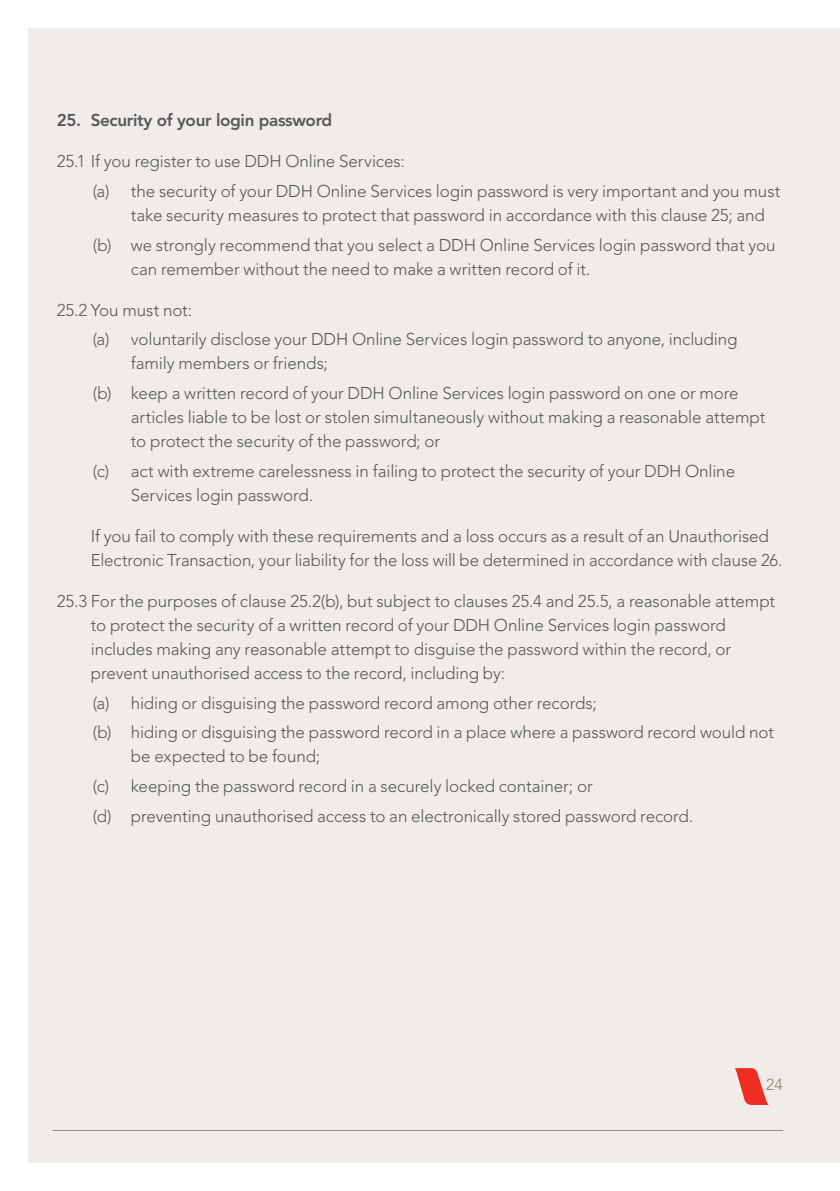
<style>
.page{position:relative;width:840px;height:1191px;background:#fff}
.page>*{position:absolute;margin:0;border:0;box-sizing:border-box;transform-origin:0 0}
.t1{font:300 17px/29.6px "Avenir LT Std";letter-spacing:-.005em;color:#57585a}
.t2{font:800 17px "Avenir LT Std";letter-spacing:-.02em;color:#57585a}
.t3{font:16px "Avenir LT Std";color:#998b7d}
</style>
<div class="page">
<div style="left:28px;top:28px;width:811px;height:1134px;background:#f0ece9"></div>
<hr style="left:52px;top:1130px;width:730px;height:1px;background:#998b7d">
<svg style="left:734px;top:1068px;width:34px;height:37px"></svg>
<p class="t2" style="left:57px;top:110px;width:277px">25. Security of your login password</p>
<p class="t1" style="left:93px;top:147px;width:688px;text-indent:-36px">25.1 If you register to use DDH Online Services:<br>(a) the security of your DDH Online Services login password is very important and you must</p>
<p class="t1" style="left:93px;top:200px;width:683px;text-indent:38px">take security measures to protect that password in accordance with this clause 25; and (b) we strongly recommend that you select a DDH Online Services login password that you</p>
<p class="t1" style="left:131px;top:254px;width:461px">can remember without the need to make a written record of it.</p>
<p class="t1" style="left:93px;top:295px;width:645px;text-indent:-36px">25.2 You must not:<br>(a) voluntarily disclose your DDH Online Services login password to anyone, including</p>
<p class="t1" style="left:93px;top:349px;width:647px;text-indent:38px">family members or friends;<br>(b) keep a written record of your DDH Online Services login password on one or more</p>
<p class="t1" style="left:131px;top:405px;width:635px;line-height:24px">articles liable to be lost or stolen simultaneously without making a reasonable attempt to protect the security of the password; or</p>
<p class="t1" style="left:131px;top:459px;width:605px;line-height:24px;text-indent:-38px">(c) act with extreme carelessness in failing to protect the security of your DDH Online<br>Services login password.</p>
<p class="t1" style="left:91px;top:524px;width:692px;line-height:24px">If you fail to comply with these requirements and a loss occurs as a result of an Unauthorised<br>Electronic Transaction, your liability for the loss will be determined in accordance with clause 26.</p>
<p class="t1" style="left:91px;top:589px;width:685px;line-height:24px;text-indent:-34px">25.3 For the purposes of clause 25.2(b), but subject to clauses 25.4 and 25.5, a reasonable attempt to protect the security of a written record of your DDH Online Services login password includes making any reasonable attempt to disguise the password within the record, or prevent unauthorised access to the record, including by:</p>
<p class="t1" style="left:93px;top:688px;width:682px">(a) hiding or disguising the password record among other records;<br>(b) hiding or disguising the password record in a place where a password record would not</p>
<p class="t1" style="left:93px;top:741px;width:601px;text-indent:38px">be expected to be found;<br>(c) keeping the password record in a securely locked container; or<br>(d) preventing unauthorised access to an electronically stored password record.</p>
<p class="t3" style="left:765px;top:1075px;width:19px">24</p>
</div>
